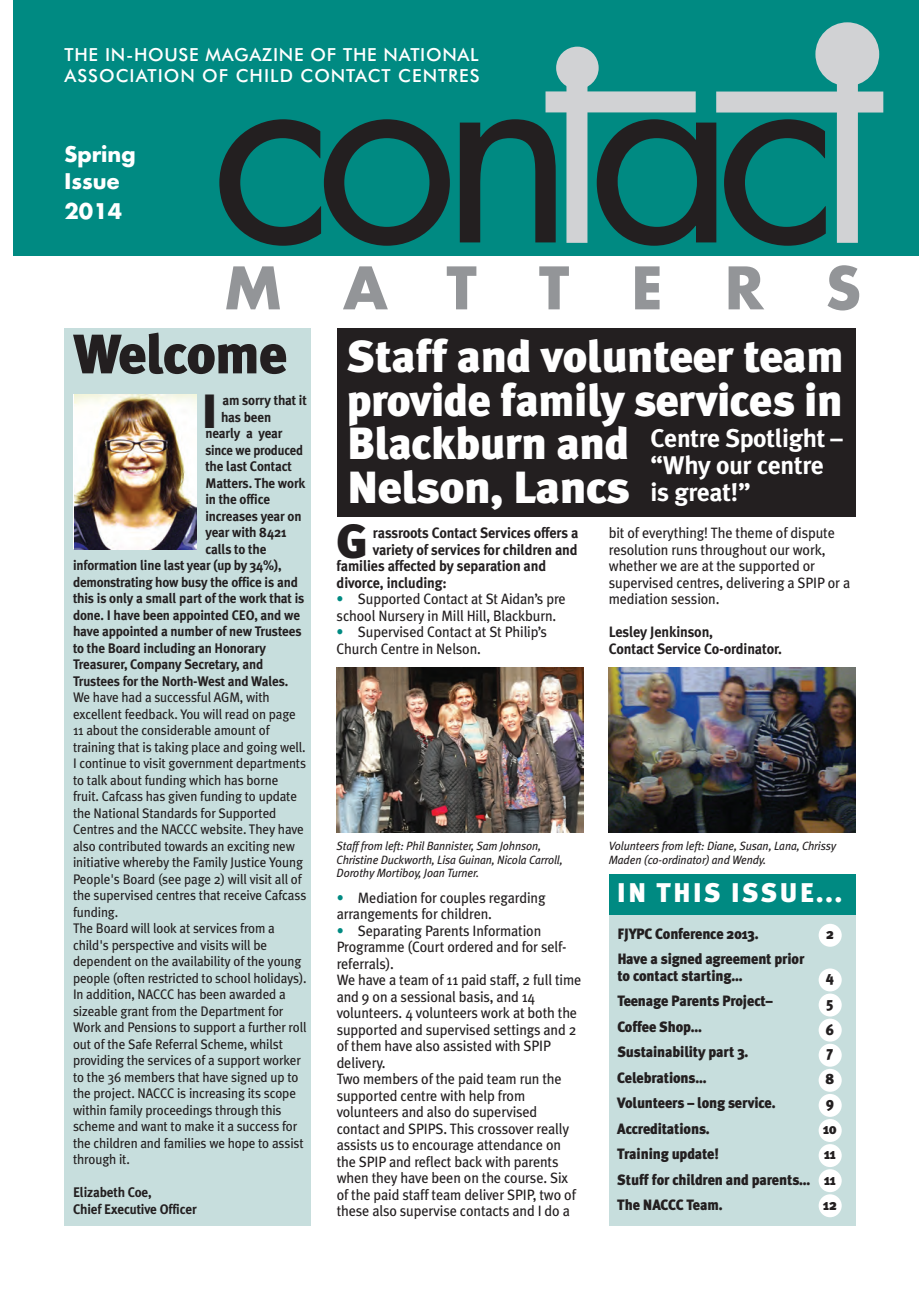
<style>
.page{position:relative;width:920px;height:1290px;background:#fff}
.page>*{position:absolute;margin:0;border:0;box-sizing:border-box;transform-origin:0 0}
.t1{font:255px "Futura";letter-spacing:-.07em;color:#231f20}
.t2{font:900 112.5px "Meta Plus";color:#fff}
.t3{font:700 57px "Futura";letter-spacing:1.09em;color:#939598}
.t4{font:900 55.5px "Meta Plus";letter-spacing:-.015em;color:#231f20}
.t5{font:900 48px "Meta Plus";color:#231f20}
.t6{font:900 45px/43.5px "Meta Plus";letter-spacing:-.01em;color:#fff}
.t7{font:900 27px "Meta Plus";letter-spacing:.075em;color:#fff}
.t8{font:700 25.5px/27px "Meta Plus";letter-spacing:-.01em;color:#fff}
.t9{font:700 21px/27.3px "Futura";color:#fff}
.t10{font:500 18px/21.6px "Futura BT";letter-spacing:.04em;color:#fff}
.t11{font:15px/16.5px "Meta Plus";letter-spacing:-.01em;color:#231f20;scale:.95 1}
.t12{font:900 15px/25.5px "Meta Plus";letter-spacing:-.01em;color:#231f20;scale:.95 1}
.t13{font:700 15px/16.5px "Meta Plus";letter-spacing:-.01em;color:#231f20;scale:.95 1}
.t14{font:13.8px/16.5px "Meta Plus";letter-spacing:-.01em;color:#231f20;scale:.95 1}
.t15{font:700 13.8px/16.5px "Meta Plus";letter-spacing:-.01em;color:#231f20;scale:.95 1}
.t16{font:700 13.8px "Meta Plus";letter-spacing:-.01em;color:#231f20;scale:.92 1}
.t17{font:italic 12px/13.5px "Meta Plus";letter-spacing:-.01em;color:#231f20;scale:.95 1}
.s1{color:#008a82}
</style>
<div class="page">
<div style="left:609px;top:886px;width:246px;height:339px;background:#c7dedd"></div>
<img style="left:337px;top:667px;width:246px;height:165px">
<div style="left:65px;top:328px;width:246px;height:897px;background:#c7dedd"></div>
<div style="left:14px;top:1px;width:905px;height:255px;background:#008a82"></div>
<div style="left:566px;top:82px;width:21px;height:161px;background:#d1d2d4"></div>
<div style="left:545px;top:91px;width:151px;height:21px;background:#d1d2d4"></div>
<div style="left:556px;top:47px;width:43px;height:42px;background:#d1d2d4;border-radius:50%"></div>
<div style="left:837px;top:82px;width:21px;height:161px;background:#d1d2d4"></div>
<div style="left:716px;top:92px;width:167px;height:21px;background:#d1d2d4"></div>
<div style="left:815px;top:22px;width:64px;height:64px;background:#d1d2d4;border-radius:50%"></div>
<img style="left:75px;top:394px;width:121px;height:155px">
<div style="left:609px;top:874px;width:246px;height:40px;background:#008a82"></div>
<div style="left:337px;top:328px;width:518px;height:189px;background:#231f20"></div>
<img style="left:609px;top:667px;width:246px;height:165px">
<h3 class="t10" style="left:65px;top:45px;width:417px">THE IN-HOUSE MAGAZINE OF THE NATIONAL<br>ASSOCIATION OF CHILD CONTACT CENTRES</h3>
<h1 class="t1" style="left:212px;top:32px;width:671px">con<span class="s1">t</span>ac<span class="s1">t</span></h1>
<h3 class="t3" style="left:225px;top:262px;width:637px">MATTERS</h3>
<h3 class="t9" style="left:65px;top:142px;width:73px">Spring<br>Issue</h3>
<h3 class="t9" style="left:65px;top:199px;width:59px">2014</h3>
<h3 class="t4" style="left:73px;top:322px;width:216px">Welcome</h3>
<h3 class="t5" style="left:202px;top:383px;width:18px">I</h3>
<p class="t15" style="left:222px;top:392px;width:90px">am sorry that it</p>
<p class="t15" style="left:205px;top:409px;width:71px">h has been</p>
<p class="t15" style="left:205px;top:425px;width:83px">nearly a year</p>
<p class="t16" style="left:205px;top:442px;width:108px">since we produced</p>
<p class="t15" style="left:205px;top:458px;width:93px">the last Contact</p>
<p class="t15" style="left:205px;top:475px;width:107px">Matters. The work</p>
<p class="t15" style="left:205px;top:491px;width:70px">in the office</p>
<p class="t15" style="left:205px;top:508px;width:103px">increases year on</p>
<p class="t15" style="left:205px;top:524px;width:87px">year with 8421</p>
<p class="t15" style="left:205px;top:541px;width:66px">calls to the</p>
<p class="t15" style="left:73px;top:557px;width:221px">information line last year (up by 34%),</p>
<p class="t15" style="left:73px;top:574px;width:238px">demonstrating how busy the office is and</p>
<p class="t15" style="left:73px;top:590px;width:245px">this is only a small part of the work that is</p>
<p class="t15" style="left:73px;top:607px;width:241px">done. I have been appointed CEO, and we</p>
<p class="t15" style="left:73px;top:623px;width:242px">have appointed a number of new Trustees</p>
<p class="t15" style="left:73px;top:640px;width:205px">to the Board including an Honorary</p>
<p class="t15" style="left:73px;top:656px;width:202px">Treasurer, Company Secretary, and</p>
<p class="t15" style="left:73px;top:673px;width:228px">Trustees for the North-West and Wales.</p>
<p class="t14" style="left:73px;top:689px;width:247px">We have had a successful AGM, with excellent feedback. You will read on page 11 about the considerable amount of training that is taking place and going well.<br>I continue to visit government departments to talk about funding which has borne fruit. Cafcass has given funding to update the National Standards for Supported Centres and the NACCC website. They have also contributed towards an exciting new initiative whereby the Family Justice Young People's Board (see page 2) will visit all of the supervised centres that receive Cafcass funding.<br>The Board will look at services from a child's perspective and visits will be dependent on the availability of the young people (often restricted to school holidays).<br>In addition, NACCC has been awarded a sizeable grant from the Department for Work and Pensions to support a further roll out of the Safe Referral Scheme, whilst providing the services of a support worker to the 36 members that have signed up to the project. NACCC is increasing its scope within family proceedings through this scheme and want to make it a success for the children and families we hope to assist through it.</p>
<p class="t15" style="left:73px;top:1184px;width:132px">Elizabeth Coe,<br>Chief Executive Officer</p>
<h3 class="t6" style="left:347px;top:335px;width:498px">Staff and volunteer team provide family services in<br>Blackburn and<br>Nelson, Lancs</h3>
<h3 class="t8" style="left:651px;top:425px;width:194px">Centre Spotlight – “Why our centre is great!”</h3>
<h3 class="t5" style="left:337px;top:513px;width:33px">G</h3>
<p class="t13" style="left:373px;top:525px;width:218px">rassroots Contact Services offers a</p>
<p class="t13" style="left:373px;top:541px;width:217px">variety of services for children and</p>
<p class="t13" style="left:337px;top:558px;width:222px">families affected by separation and</p>
<p class="t13" style="left:337px;top:574px;width:117px">divorce, including:</p>
<p class="t11" style="left:337px;top:591px;width:243px"><span class="s1">•</span> Supported Contact at St Aidan’s pre school Nursery in Mill Hill, Blackburn.</p>
<p class="t11" style="left:337px;top:624px;width:223px"><span class="s1">•</span> Supervised Contact at St Philip’s<br>Church Centre in Nelson.</p>
<p class="t11" style="left:609px;top:525px;width:256px">bit of everything! The theme of dispute resolution runs throughout our work, whether we are at the supported or supervised centres, delivering a SPIP or a mediation session.</p>
<p class="t13" style="left:609px;top:624px;width:184px">Lesley Jenkinson,<br>Contact Service Co-ordinator.</p>
<p class="t17" style="left:337px;top:839px;width:240px">Staff from left: Phil Bannister, Sam Johnson,<br>Christine Duckworth, Lisa Guinan, Nicola Carroll,<br>Dorothy Mortiboy, Joan Turner.</p>
<p class="t11" style="left:337px;top:889px;width:221px"><span class="s1">•</span> Mediation for couples regarding arrangements for children.</p>
<p class="t11" style="left:337px;top:922px;width:259px"><span class="s1">•</span> Separating Parents Information Programme (Court ordered and for self&shy;referrals).<br>We have a team of 11 paid staff, 2 full time and 9 on a sessional basis, and 14 volunteers. 4 volunteers work at both the supported and supervised settings and 2 of them have also assisted with SPIP delivery.<br>Two members of the paid team run the supported centre with help from volunteers and also do supervised contact and SPIPS. This crossover really assists us to encourage attendance on the SPIP and reflect back with parents when they have been on the course. Six of the paid staff team deliver SPIP, two of these also supervise contacts and I do a</p>
<p class="t17" style="left:609px;top:839px;width:241px">Volunteers from left: Diane, Susan, Lana, Chrissy<br>Maden (co-ordinator) and Wendy.</p>
<h3 class="t7" style="left:617px;top:877px;width:226px">IN THIS ISSUE...</h3>
<h2 class="t2" style="left:815px;top:985px;width:32px">...........</h2>
<p class="t12" style="left:617px;top:921px;width:150px">FJYPC Conference 2013.</p>
<p class="t12" style="left:826px;top:921px;width:9px">2</p>
<p class="t12" style="left:617px;top:951px;width:198px;line-height:16.5px">Have a signed agreement prior to contact starting...</p>
<p class="t12" style="left:826px;top:964px;width:10px">4</p>
<p class="t12" style="left:617px;top:988px;width:165px">Teenage Parents Project–</p>
<p class="t12" style="left:826px;top:990px;width:9px">5</p>
<p class="t12" style="left:617px;top:1014px;width:91px">Coffee Shop...</p>
<p class="t12" style="left:826px;top:1017px;width:10px">6</p>
<p class="t12" style="left:617px;top:1039px;width:139px">Sustainability part 3.</p>
<p class="t12" style="left:827px;top:1039px;width:8px">7</p>
<p class="t12" style="left:617px;top:1065px;width:96px">Celebrations...</p>
<p class="t12" style="left:825px;top:1066px;width:11px">8</p>
<p class="t12" style="left:617px;top:1090px;width:168px">Volunteers – long service.</p>
<p class="t12" style="left:826px;top:1090px;width:10px">9</p>
<p class="t12" style="left:617px;top:1116px;width:99px">Accreditations.</p>
<p class="t12" style="left:823px;top:1116px;width:16px">10</p>
<p class="t12" style="left:617px;top:1141px;width:108px">Training update!</p>
<p class="t12" style="left:617px;top:1141px;width:231px;text-align:justify;text-indent:207px">11<br>Stuff for children and parents... 11<br>The NACCC Team.</p>
<p class="t12" style="left:823px;top:1192px;width:16px">12</p>
</div>
